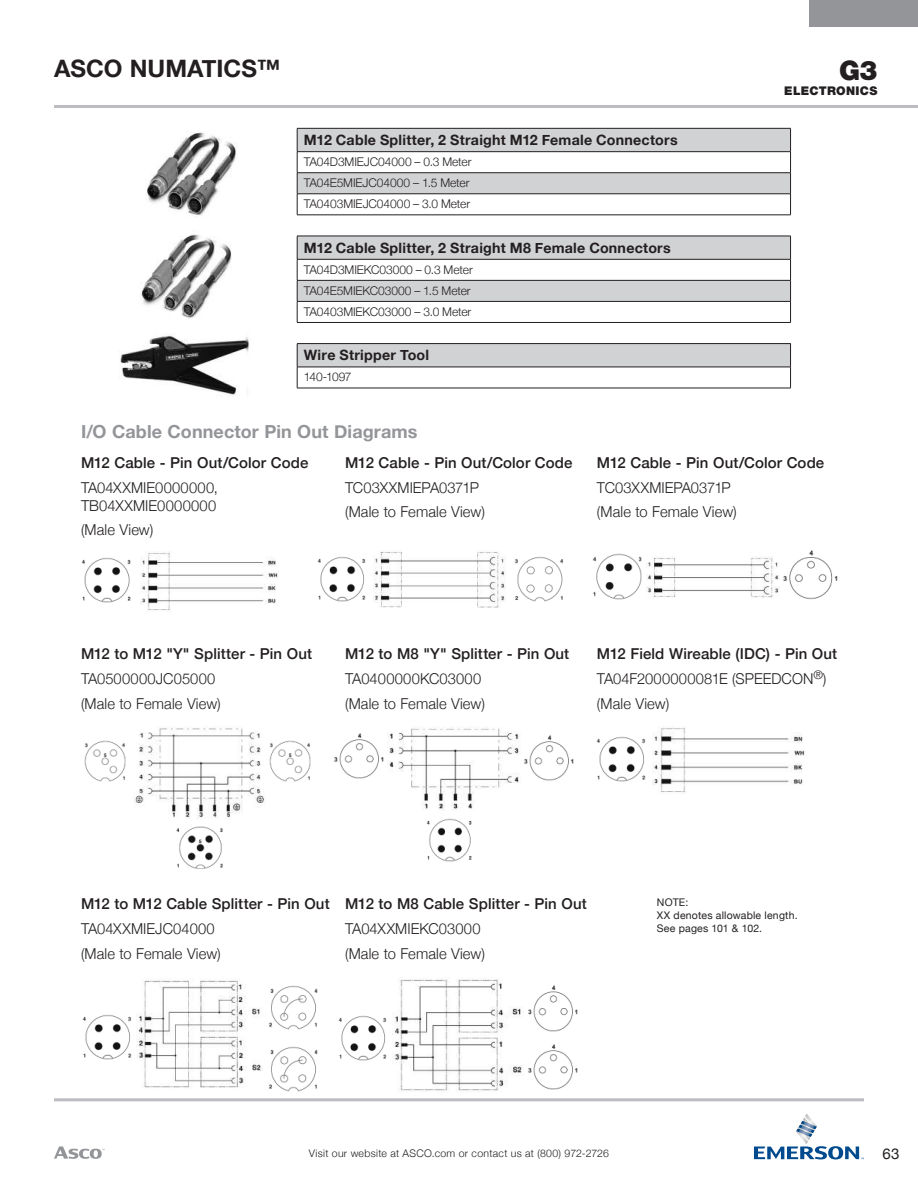
<style>
.page{position:relative;width:918px;height:1188px;background:#fff}
.page>*{position:absolute;margin:0;border:0;box-sizing:border-box;transform-origin:0 0}
.t1{font:900 27px "Helvetica Neue";color:#231f20}
.t2{font:700 24px "Helvetica Neue";color:#231f20}
.t3{font:700 18px "Helvetica Neue";letter-spacing:.005em;color:#939598}
.t4{font:300 15px/24.8px "Helvetica Neue";letter-spacing:.01em;color:#231f20}
.t5{font:500 15px "Helvetica Neue";letter-spacing:.005em;color:#231f20}
.t6{font:15px "Helvetica Neue";color:#231f20}
.t7{font:700 14.25px "Helvetica Neue";letter-spacing:.015em;color:#231f20}
.t8{font:300 12px/21px "Helvetica Neue";letter-spacing:-.01em;color:#231f20}
.t9{font:900 12px "Helvetica Neue";letter-spacing:.03em;color:#231f20}
.t10{font:300 10.5px "Helvetica Neue";letter-spacing:.03em;color:#231f20}
.t11{font:10.5px/12.8px "Helvetica Neue";letter-spacing:.02em;color:#231f20}
.s1{font-weight:500}
</style>
<div class="page">
<div style="left:809px;top:0;width:109px;height:27px;background:#939598"></div>
<svg style="left:54px;top:1146px;width:51px;height:13px"></svg>
<hr style="left:54px;top:105px;width:864px;height:3px;background:#bcbdc0">
<hr style="left:54px;top:1098px;width:810px;height:3px;background:#bcbdc0">
<svg style="left:754px;top:1113px;width:110px;height:46px"></svg>
<img style="left:120px;top:335px;width:129px;height:60px">
<img style="left:141px;top:234px;width:91px;height:84px">
<img style="left:147px;top:132px;width:89px;height:84px">
<img style="left:338px;top:1015px;width:49px;height:46px">
<img style="left:528px;top:1044px;width:49px;height:45px">
<img style="left:528px;top:985px;width:49px;height:46px">
<img style="left:393px;top:979px;width:129px;height:113px">
<img style="left:83px;top:1015px;width:48px;height:45px">
<img style="left:269px;top:985px;width:48px;height:45px">
<img style="left:269px;top:1047px;width:48px;height:44px">
<img style="left:137px;top:980px;width:126px;height:108px">
<img style="left:596px;top:736px;width:49px;height:46px">
<img style="left:653px;top:728px;width:152px;height:64px">
<img style="left:426px;top:819px;width:46px;height:42px">
<img style="left:524px;top:735px;width:50px;height:45px">
<img style="left:334px;top:733px;width:50px;height:46px">
<img style="left:388px;top:728px;width:132px;height:83px">
<img style="left:177px;top:826px;width:45px;height:42px">
<img style="left:269px;top:740px;width:42px;height:41px">
<img style="left:84px;top:741px;width:41px;height:40px">
<img style="left:135px;top:728px;width:129px;height:90px">
<img style="left:783px;top:550px;width:54px;height:50px">
<img style="left:593px;top:554px;width:48px;height:45px">
<img style="left:647px;top:557px;width:132px;height:41px">
<img style="left:317px;top:556px;width:49px;height:46px">
<img style="left:514px;top:556px;width:49px;height:45px">
<img style="left:373px;top:550px;width:132px;height:58px">
<img style="left:82px;top:558px;width:48px;height:45px">
<img style="left:140px;top:553px;width:138px;height:58px">
<div style="left:297px;top:344px;width:494px;height:23px;background:#d1d2d4"></div>
<hr style="left:297px;top:343px;width:494px;height:1px;background:#231f20">
<hr style="left:297px;top:367px;width:494px;height:1px;background:#231f20">
<svg style="left:297px;top:344px;width:1px;height:44px"></svg>
<svg style="left:790px;top:344px;width:1px;height:44px"></svg>
<hr style="left:297px;top:388px;width:494px;height:1px;background:#231f20">
<svg style="left:297px;top:236px;width:494px;height:86px"></svg>
<hr style="left:297px;top:322px;width:494px;height:1px;background:#231f20">
<svg style="left:297px;top:128px;width:494px;height:87px"></svg>
<hr style="left:297px;top:215px;width:494px;height:1px;background:#231f20">
<h2 class="t2" style="left:54px;top:54px;width:228px">ASCO NUMATICS™</h2>
<p class="t7" style="left:304px;top:131px;width:375px">M12 Cable Splitter, 2 Straight M12 Female Connectors</p>
<p class="t8" style="left:304px;top:151px;width:169px">TA04D3MIEJC04000 – 0.3 Meter<br>TA04E5MIEJC04000 – 1.5 Meter<br>TA0403MIEJC04000 – 3.0 Meter</p>
<p class="t7" style="left:304px;top:239px;width:368px">M12 Cable Splitter, 2 Straight M8 Female Connectors</p>
<p class="t8" style="left:304px;top:259px;width:170px">TA04D3MIEKC03000 – 0.3 Meter<br>TA04E5MIEKC03000 – 1.5 Meter<br>TA0403MIEKC03000 – 3.0 Meter</p>
<p class="t7" style="left:304px;top:346px;width:127px">Wire Stripper Tool</p>
<p class="t8" style="left:304px;top:366px;width:49px">140-1097</p>
<p class="t3" style="left:81px;top:420px;width:338px">I/O Cable Connector Pin Out Diagrams</p>
<h1 class="t1" style="left:839px;top:54px;width:40px">G3</h1>
<p class="t9" style="left:784px;top:84px;width:95px">ELECTRONICS</p>
<p class="t5" style="left:81px;top:453px;width:229px">M12 Cable - Pin Out/Color Code</p>
<p class="t4" style="left:81px;top:478px;width:138px;line-height:18px">TA04XXMIE0000000,<br>TB04XXMIE0000000</p>
<p class="t4" style="left:81px;top:517px;width:74px">(Male View)</p>
<p class="t5" style="left:345px;top:453px;width:229px">M12 Cable - Pin Out/Color Code</p>
<p class="t4" style="left:345px;top:475px;width:141px">TC03XXMIEPA0371P (Male to Female View)</p>
<p class="t5" style="left:597px;top:453px;width:229px">M12 Cable - Pin Out/Color Code</p>
<p class="t4" style="left:597px;top:475px;width:141px">TC03XXMIEPA0371P (Male to Female View)</p>
<p class="t5" style="left:81px;top:645px;width:233px">M12 to M12 "Y" Splitter - Pin Out</p>
<p class="t4" style="left:81px;top:666px;width:141px">TA0500000JC05000 (Male to Female View)</p>
<p class="t5" style="left:345px;top:645px;width:226px">M12 to M8 "Y" Splitter - Pin Out</p>
<p class="t4" style="left:345px;top:666px;width:141px">TA0400000KC03000 (Male to Female View)</p>
<p class="t4" style="left:597px;top:641px;width:242px"><span class="s1">M12 Field Wireable (IDC) - Pin Out<br></span>TA04F2000000081E (SPEEDCON<sup>®</sup>) (Male View)</p>
<p class="t5" style="left:81px;top:895px;width:250px">M12 to M12 Cable Splitter - Pin Out</p>
<p class="t4" style="left:81px;top:916px;width:141px">TA04XXMIEJC04000 (Male to Female View)</p>
<p class="t5" style="left:345px;top:895px;width:243px">M12 to M8 Cable Splitter - Pin Out</p>
<p class="t4" style="left:345px;top:916px;width:141px">TA04XXMIEKC03000 (Male to Female View)</p>
<p class="t11" style="left:657px;top:896px;width:142px">NOTE:<br>XX denotes allowable length.<br>See pages 101 &amp; 102.</p>
<p class="t10" style="left:309px;top:1147px;width:302px">Visit our website at ASCO.com or contact us at (800) 972-2726</p>
<p class="t6" style="left:882px;top:1145px;width:19px">63</p>
</div>
